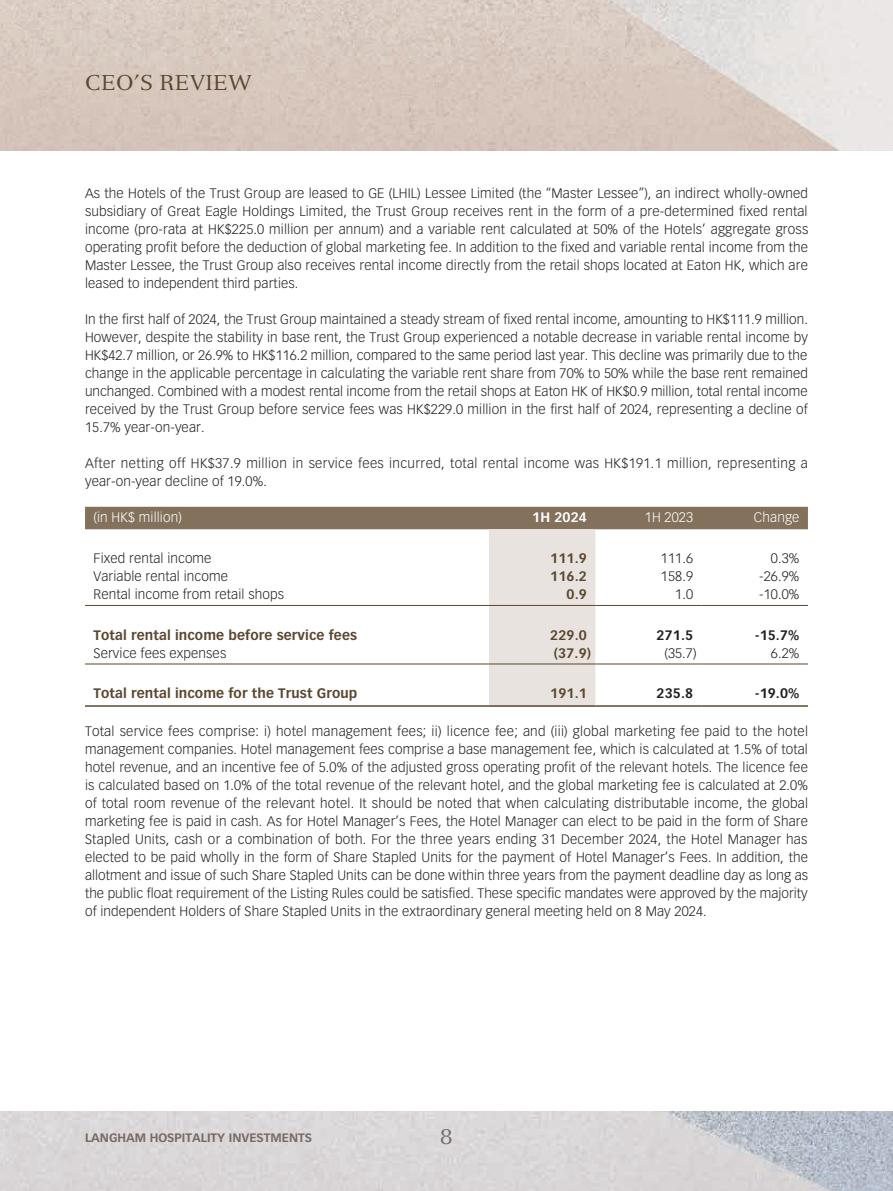
<style>
.page{position:relative;width:893px;height:1191px;background:#fff}
.page>*{position:absolute;margin:0;border:0;box-sizing:border-box;transform-origin:0 0}
.t1{font:21px "Versailles LT Std";letter-spacing:.01em;color:#5b4731}
.t2{font:21px "Versailles LT Std";color:#766a64}
.t3{font:300 13.5px/18px "Vectora LT Std";letter-spacing:.01em;color:#231f20;text-align:justify}
.t4{font:700 13.5px "Vectora LT Std";letter-spacing:.01em;color:#5b4731}
.t5{font:300 13.5px "Vectora LT Std";letter-spacing:.01em;color:#fff}
.t6{font:700 13.5px "Vectora LT Std";letter-spacing:.01em;color:#231f20}
.t7{font:700 13.5px "Vectora LT Std";letter-spacing:.01em;color:#fff}
.t8{font:700 12px "Vectora LT Std";color:#766a64}
</style>
<div class="page">
<img style="left:0;top:0;width:893px;height:1191px">
<div style="left:0;top:151px;width:893px;height:959px;background:#fff"></div>
<svg style="left:85px;top:507px;width:723px;height:198px"></svg>
<hr style="left:85px;top:605px;width:404px;height:1px;background:#5b4731">
<hr style="left:489px;top:605px;width:106px;height:1px;background:#5b4731">
<hr style="left:595px;top:605px;width:107px;height:1px;background:#5b4731">
<hr style="left:702px;top:605px;width:106px;height:1px;background:#5b4731">
<hr style="left:85px;top:663px;width:404px;height:1px;background:#5b4731">
<hr style="left:489px;top:663px;width:106px;height:1px;background:#5b4731">
<hr style="left:595px;top:663px;width:107px;height:1px;background:#5b4731">
<hr style="left:702px;top:663px;width:106px;height:1px;background:#5b4731">
<hr style="left:85px;top:705px;width:404px;height:2px;background:#5b4731">
<hr style="left:489px;top:705px;width:106px;height:2px;background:#5b4731">
<hr style="left:595px;top:705px;width:107px;height:2px;background:#5b4731">
<hr style="left:702px;top:705px;width:106px;height:2px;background:#5b4731">
<h1 class="t1" style="left:85px;top:70px;width:168px">CEO’S REVIEW</h1>
<p class="t3" style="left:85px;top:185px;width:725px">As the Hotels of the Trust Group are leased to GE (LHIL) Lessee Limited (the “Master Lessee”), an indirect wholly-owned subsidiary of Great Eagle Holdings Limited, the Trust Group receives rent in the form of a pre-determined fixed rental income (pro-rata at HK$225.0 million per annum) and a variable rent calculated at 50% of the Hotels’ aggregate gross operating profit before the deduction of global marketing fee. In addition to the fixed and variable rental income from the Master Lessee, the Trust Group also receives rental income directly from the retail shops located at Eaton HK, which are leased to independent third parties.</p>
<p class="t3" style="left:85px;top:311px;width:724px">In the first half of 2024, the Trust Group maintained a steady stream of fixed rental income, amounting to HK$111.9 million.<br>However, despite the stability in base rent, the Trust Group experienced a notable decrease in variable rental income by HK$42.7 million, or 26.9% to HK$116.2 million, compared to the same period last year. This decline was primarily due to the change in the applicable percentage in calculating the variable rent share from 70% to 50% while the base rent remained unchanged. Combined with a modest rental income from the retail shops at Eaton HK of HK$0.9 million, total rental income received by the Trust Group before service fees was HK$229.0 million in the first half of 2024, representing a decline of 15.7% year-on-year.</p>
<p class="t3" style="left:85px;top:455px;width:724px">After netting off HK$37.9 million in service fees incurred, total rental income was HK$191.1 million, representing a year-on-year decline of 19.0%.</p>
<p class="t5" style="left:94px;top:510px;width:90px">(in HK$ million)</p>
<p class="t7" style="left:532px;top:509px;width:56px">1H 2024</p>
<p class="t5" style="left:645px;top:510px;width:50px">1H 2023</p>
<p class="t5" style="left:754px;top:510px;width:47px">Change</p>
<p class="t3" style="left:94px;top:549px;width:119px">Fixed rental income</p>
<p class="t4" style="left:550px;top:550px;width:38px">111.9</p>
<p class="t3" style="left:661px;top:549px;width:34px">111.6</p>
<p class="t3" style="left:771px;top:549px;width:30px">0.3%</p>
<p class="t3" style="left:94px;top:567px;width:136px">Variable rental income</p>
<p class="t4" style="left:550px;top:568px;width:38px">116.2</p>
<p class="t3" style="left:661px;top:567px;width:34px">158.9</p>
<p class="t3" style="left:759px;top:567px;width:42px">-26.9%</p>
<p class="t3" style="left:94px;top:585px;width:192px">Rental income from retail shops</p>
<p class="t4" style="left:567px;top:586px;width:22px">0.9</p>
<p class="t3" style="left:675px;top:585px;width:19px">1.0</p>
<p class="t3" style="left:759px;top:585px;width:42px">-10.0%</p>
<p class="t4" style="left:94px;top:626px;width:265px">Total rental income before service fees</p>
<p class="t4" style="left:550px;top:626px;width:38px">229.0</p>
<p class="t6" style="left:657px;top:626px;width:38px">271.5</p>
<p class="t6" style="left:755px;top:626px;width:46px">-15.7%</p>
<p class="t3" style="left:94px;top:644px;width:134px">Service fees expenses</p>
<p class="t4" style="left:554px;top:644px;width:39px">(37.9)</p>
<p class="t3" style="left:664px;top:644px;width:34px">(35.7)</p>
<p class="t3" style="left:771px;top:644px;width:30px">6.2%</p>
<p class="t4" style="left:94px;top:685px;width:265px">Total rental income for the Trust Group</p>
<p class="t4" style="left:550px;top:685px;width:38px">191.1</p>
<p class="t6" style="left:657px;top:685px;width:38px">235.8</p>
<p class="t6" style="left:755px;top:685px;width:46px">-19.0%</p>
<p class="t3" style="left:85px;top:722px;width:725px">Total service fees comprise: i) hotel management fees; ii) licence fee; and (iii) global marketing fee paid to the hotel management companies. Hotel management fees comprise a base management fee, which is calculated at 1.5% of total hotel revenue, and an incentive fee of 5.0% of the adjusted gross operating profit of the relevant hotels. The licence fee is calculated based on 1.0% of the total revenue of the relevant hotel, and the global marketing fee is calculated at 2.0% of total room revenue of the relevant hotel. It should be noted that when calculating distributable income, the global marketing fee is paid in cash. As for Hotel Manager’s Fees, the Hotel Manager can elect to be paid in the form of Share Stapled Units, cash or a combination of both. For the three years ending 31 December 2024, the Hotel Manager has elected to be paid wholly in the form of Share Stapled Units for the payment of Hotel Manager’s Fees. In addition, the allotment and issue of such Share Stapled Units can be done within three years from the payment deadline day as long as the public float requirement of the Listing Rules could be satisfied. These specific mandates were approved by the majority of independent Holders of Share Stapled Units in the extraordinary general meeting held on 8 May 2024.</p>
<p class="t8" style="left:85px;top:1130px;width:229px">LANGHAM HOSPITALITY INVESTMENTS</p>
<h1 class="t2" style="left:441px;top:1123px;width:13px">8</h1>
</div>
